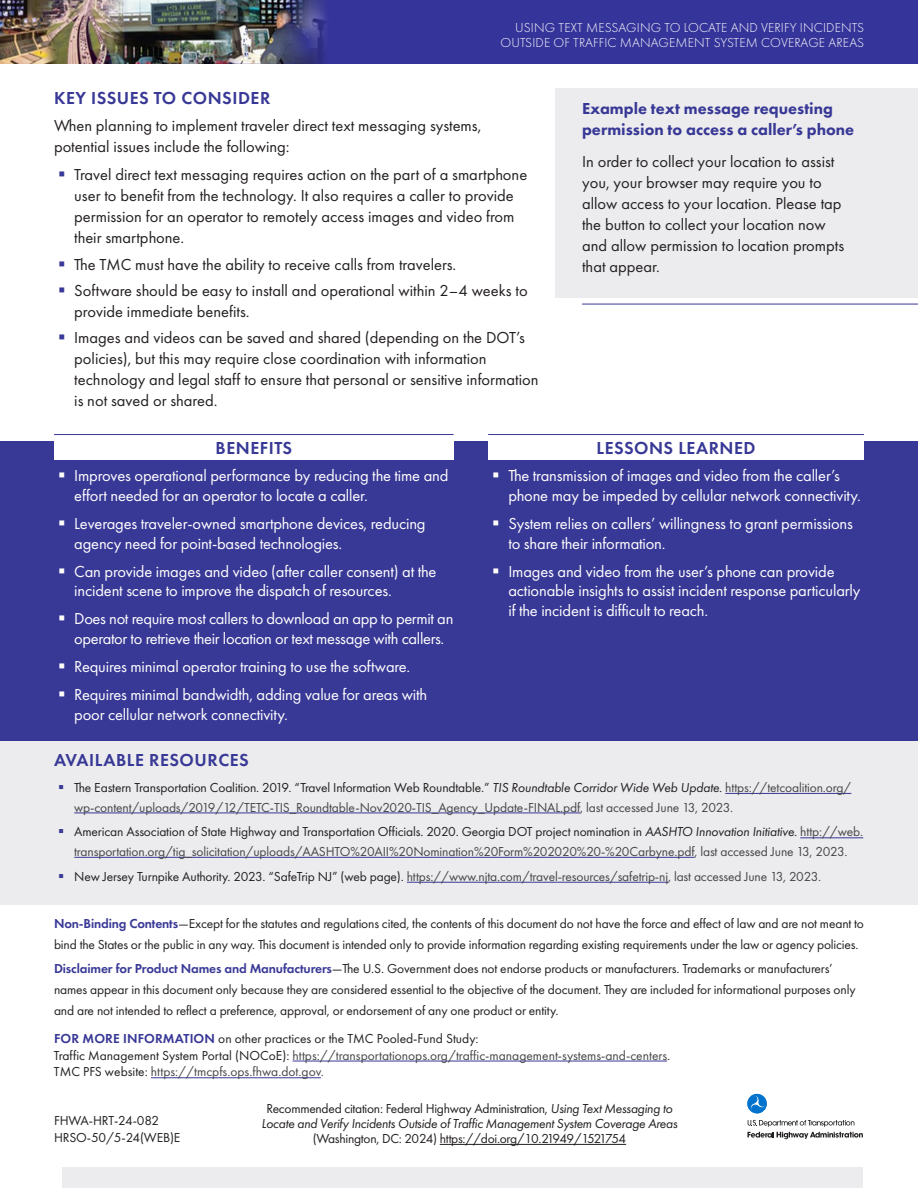
<style>
.page{position:relative;width:918px;height:1188px;background:#fff}
.page>*{position:absolute;margin:0;border:0;box-sizing:border-box;transform-origin:0 0}
.t1{font:600 18px "Futura PT";letter-spacing:.03em;color:#383896}
.t2{font:16.5px/21px "Futura PT";color:#231f20}
.t3{font:16.5px/19.5px "Futura PT";letter-spacing:-.01em;color:#fff}
.t4{font:800 16.5px/21px "Futura PT";color:#383896}
.t5{font:13.5px/21px "Futura PT";letter-spacing:-.01em;color:#231f20}
.t6{font:13.5px/19.5px "Futura PT";letter-spacing:-.01em;color:#454647}
.t7{font:300 13.5px/15px "Futura PT";letter-spacing:.01em;color:#fff;text-align:right}
.s1{color:#231f20}
.s2{font-style:italic;color:#231f20}
.s3{font-weight:600;color:#383896}
.s4{font-style:italic}
</style>
<div class="page">
<img style="left:0;top:0;width:918px;height:64px">
<div style="left:280px;top:0;width:439px;height:64px;background:#35349a"></div>
<div style="left:63px;top:1168px;width:800px;height:20px;background:#ececee"></div>
<div style="left:0;top:702px;width:918px;height:202px;background:#ececee"></div>
<div style="left:0;top:441px;width:918px;height:299px;background:#383896"></div>
<div style="left:54px;top:438px;width:400px;height:21px;background:#fff"></div>
<hr style="left:54px;top:434px;width:400px;height:1px;background:#383896">
<div style="left:488px;top:438px;width:376px;height:21px;background:#fff"></div>
<hr style="left:488px;top:434px;width:376px;height:1px;background:#383896">
<hr style="left:725px;top:793px;width:126px;height:1px;background:#383896">
<hr style="left:74px;top:813px;width:506px;height:1px;background:#383896">
<hr style="left:800px;top:837px;width:63px;height:1px;background:#383896">
<hr style="left:74px;top:857px;width:620px;height:1px;background:#383896">
<hr style="left:407px;top:882px;width:261px;height:1px;background:#383896">
<hr style="left:293px;top:1061px;width:374px;height:1px;background:#383896">
<hr style="left:151px;top:1077px;width:170px;height:1px;background:#383896">
<svg style="left:747px;top:1120px;width:116px;height:19px"></svg>
<svg style="left:747px;top:1094px;width:20px;height:19px"></svg>
<div style="left:555px;top:88px;width:363px;height:209px;background:#ececee"></div>
<hr style="left:582px;top:304px;width:336px;height:1px;background:#383896">
<hr style="left:440px;top:1144px;width:186px;height:1px;background:#231f20">
<p class="t7" style="left:501px;top:20px;width:365px">USING TEXT MESSAGING TO LOCATE AND VERIFY INCIDENTS<br>OUTSIDE OF TRAFFIC MANAGEMENT SYSTEM COVERAGE AREAS</p>
<h1 class="t1" style="left:54px;top:86px;width:218px">KEY ISSUES TO CONSIDER</h1>
<p class="t2" style="left:54px;top:115px;width:429px">When planning to implement traveler direct text messaging systems, potential issues include the following:</p>
<p class="t2" style="left:74px;top:164px;width:455px">Travel direct text messaging requires action on the part of a smartphone user to benefit from the technology. It also requires a caller to provide permission for an operator to remotely access images and video from their smartphone.</p>
<p class="t2" style="left:74px;top:254px;width:384px">The TMC must have the ability to receive calls from travelers.</p>
<p class="t2" style="left:74px;top:280px;width:455px">Software should be easy to install and operational within 2–4 weeks to provide immediate benefits.</p>
<p class="t2" style="left:74px;top:327px;width:466px">Images and videos can be saved and shared (depending on the DOT’s policies), but this may require close coordination with information technology and legal staff to ensure that personal or sensitive information is not saved or shared.</p>
<h1 class="t1" style="left:216px;top:436px;width:78px">BENEFITS</h1>
<p class="t3" style="left:74px;top:466px;width:376px">Improves operational performance by reducing the time and effort needed for an operator to locate a caller.</p>
<p class="t3" style="left:74px;top:514px;width:353px">Leverages traveler-owned smartphone devices, reducing agency need for point-based technologies.</p>
<p class="t3" style="left:74px;top:561px;width:364px">Can provide images and video (after caller consent) at the incident scene to improve the dispatch of resources.</p>
<p class="t3" style="left:74px;top:609px;width:381px">Does not require most callers to download an app to permit an operator to retrieve their location or text message with callers.</p>
<p class="t3" style="left:74px;top:657px;width:338px">Requires minimal operator training to use the software.</p>
<p class="t3" style="left:74px;top:685px;width:354px">Requires minimal bandwidth, adding value for areas with poor cellular network connectivity.</p>
<h2 class="t4" style="left:582px;top:98px;width:274px">Example text message requesting permission to access a caller’s phone</h2>
<p class="t2" style="left:582px;top:151px;width:264px">In order to collect your location to assist you, your browser may require you to allow access to your location. Please tap the button to collect your location now and allow permission to location prompts that appear.</p>
<h1 class="t1" style="left:597px;top:436px;width:161px">LESSONS LEARNED</h1>
<p class="t3" style="left:508px;top:466px;width:354px">The transmission of images and video from the caller’s phone may be impeded by cellular network connectivity.</p>
<p class="t3" style="left:508px;top:514px;width:346px">System relies on callers’ willingness to grant permissions to share their information.</p>
<p class="t3" style="left:508px;top:561px;width:354px">Images and video from the user’s phone can provide actionable insights to assist incident response particularly if the incident is difficult to reach.</p>
<h1 class="t1" style="left:54px;top:749px;width:196px">AVAILABLE RESOURCES</h1>
<p class="t6" style="left:74px;top:778px;width:779px"><span class="s1">The Eastern Transportation Coalition. 2019. “Travel Information Web Roundtable.”</span> <span class="s2">TIS Roundtable Corridor Wide Web Update</span><span class="s1">.</span> https://tetcoalition.org/ wp-content/uploads/2019/12/TETC-TIS_Roundtable-Nov2020-TIS_Agency_Update-FINAL.pdf, last accessed June 13, 2023.</p>
<p class="t6" style="left:74px;top:822px;width:791px"><span class="s1">American Association of State Highway and Transportation Officials. 2020. Georgia DOT project nomination in</span> <span class="s2">AASHTO Innovation Initiative.</span> http://web. transportation.org/tig_solicitation/uploads/AASHTO%20AII%20Nomination%20Form%202020%20-%20Carbyne.pdf, last accessed June 13, 2023.</p>
<p class="t6" style="left:74px;top:867px;width:748px"><span class="s1">New Jersey Turnpike Authority. 2023. “SafeTrip NJ” (web page).</span> https://www.njta.com/travel-resources/safetrip-nj, last accessed June 13, 2023.</p>
<p class="t5" style="left:54px;top:913px;width:812px"><span class="s3">Non-Binding Contents</span>—Except for the statutes and regulations cited, the contents of this document do not have the force and effect of law and are not meant to bind the States or the public in any way. This document is intended only to provide information regarding existing requirements under the law or agency policies.</p>
<p class="t5" style="left:54px;top:958px;width:803px"><span class="s3">Disclaimer for Product Names and Manufacturers</span>—The U.S. Government does not endorse products or manufacturers. Trademarks or manufacturers’ names appear in this document only because they are considered essential to the objective of the document. They are included for informational purposes only and are not intended to reflect a preference, approval, or endorsement of any one product or entity.</p>
<p class="t5" style="left:54px;top:1028px;width:426px"><span class="s3">FOR MORE INFORMATION</span> on other practices or the TMC Pooled-Fund Study:</p>
<p class="t6" style="left:54px;top:1045px;width:618px"><span class="s1">Traffic Management System Portal (NOCoE):</span> https://transportationops.org/traffic-management-systems-and-centers<span class="s1">.</span></p>
<p class="t6" style="left:54px;top:1062px;width:272px"><span class="s1">TMC PFS website:</span> https://tmcpfs.ops.fhwa.dot.gov.</p>
<p class="t5" style="left:54px;top:1110px;width:107px">FHWA-HRT-24-082</p>
<p class="t5" style="left:54px;top:1127px;width:128px">HRSO-50/5-24(WEB)E</p>
<p class="t5" style="left:262px;top:1101px;width:417px;line-height:15px;text-align:center">Recommended citation: Federal Highway Administration, <span class="s4">Using Text Messaging to<br>Locate and Verify Incidents Outside of Traffic Management System Coverage Areas </span>(Washington, DC: 2024) https://doi.org/10.21949/1521754</p>
</div>
